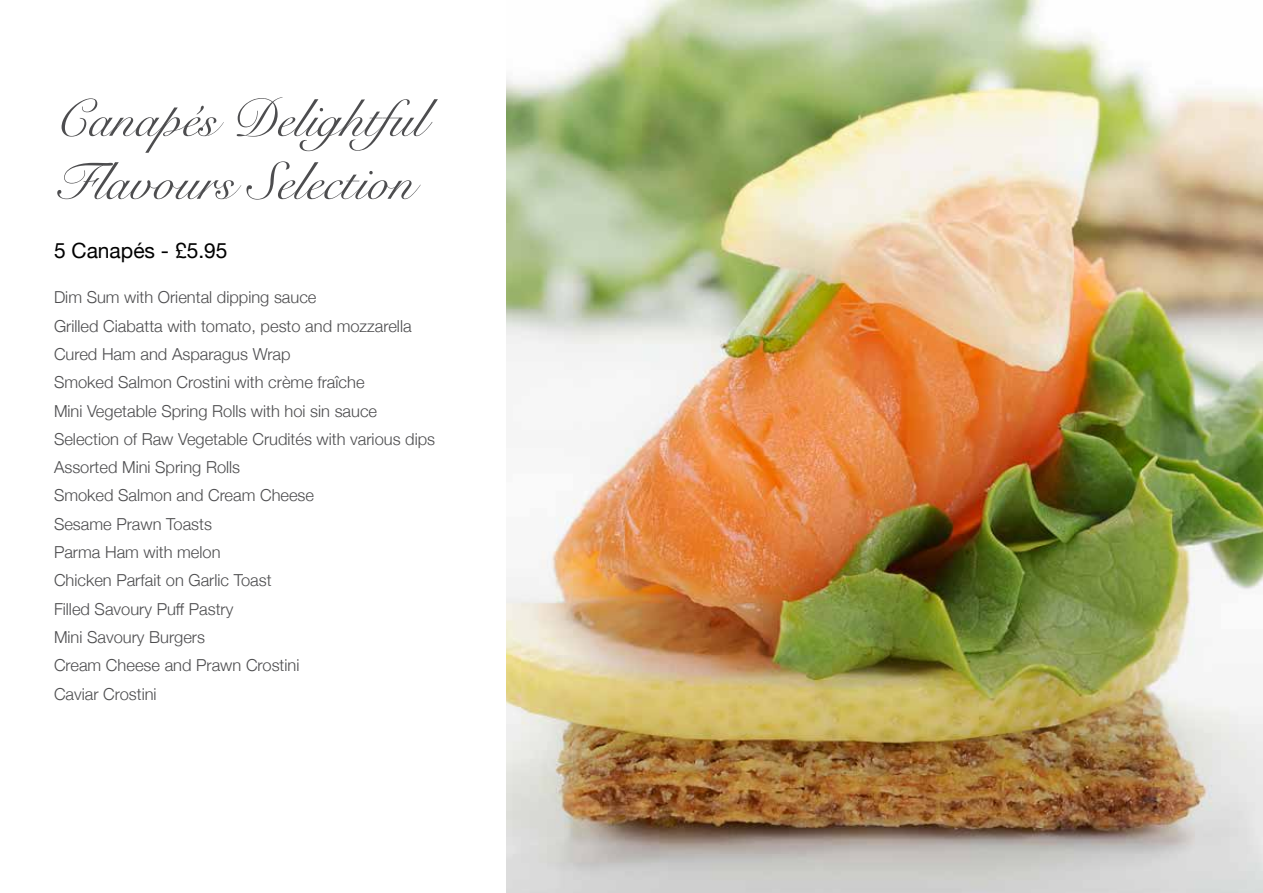
<style>
.page{position:relative;width:1263px;height:893px;background:#fff}
.page>*{position:absolute;margin:0;border:0;box-sizing:border-box;transform-origin:0 0}
.t1{font:52.5px/63px "Snell Roundhand";color:#4d4d4f}
.t2{font:21px "Helvetica Neue";color:#000}
.t3{font:300 16.5px/28.3px "Helvetica Neue";color:#4d4d4f}
</style>
<div class="page">
<img style="left:506px;top:0;width:757px;height:893px">
<h1 class="t1" style="left:54px;top:88px;width:387px">Canapés Delightful<br>Flavours Selection</h1>
<p class="t2" style="left:54px;top:235px;width:175px">5 Canapés - £5.95</p>
<p class="t3" style="left:54px;top:282px;width:383px">Dim Sum with Oriental dipping sauce<br>Grilled Ciabatta with tomato, pesto and mozzarella<br>Cured Ham and Asparagus Wrap<br>Smoked Salmon Crostini with crème fraîche<br>Mini Vegetable Spring Rolls with hoi sin sauce<br>Selection of Raw Vegetable Crudités with various dips<br>Assorted Mini Spring Rolls<br>Smoked Salmon and Cream Cheese<br>Sesame Prawn Toasts<br>Parma Ham with melon<br>Chicken Parfait on Garlic Toast<br>Filled Savoury Puff Pastry<br>Mini Savoury Burgers<br>Cream Cheese and Prawn Crostini<br>Caviar Crostini</p>
</div>
